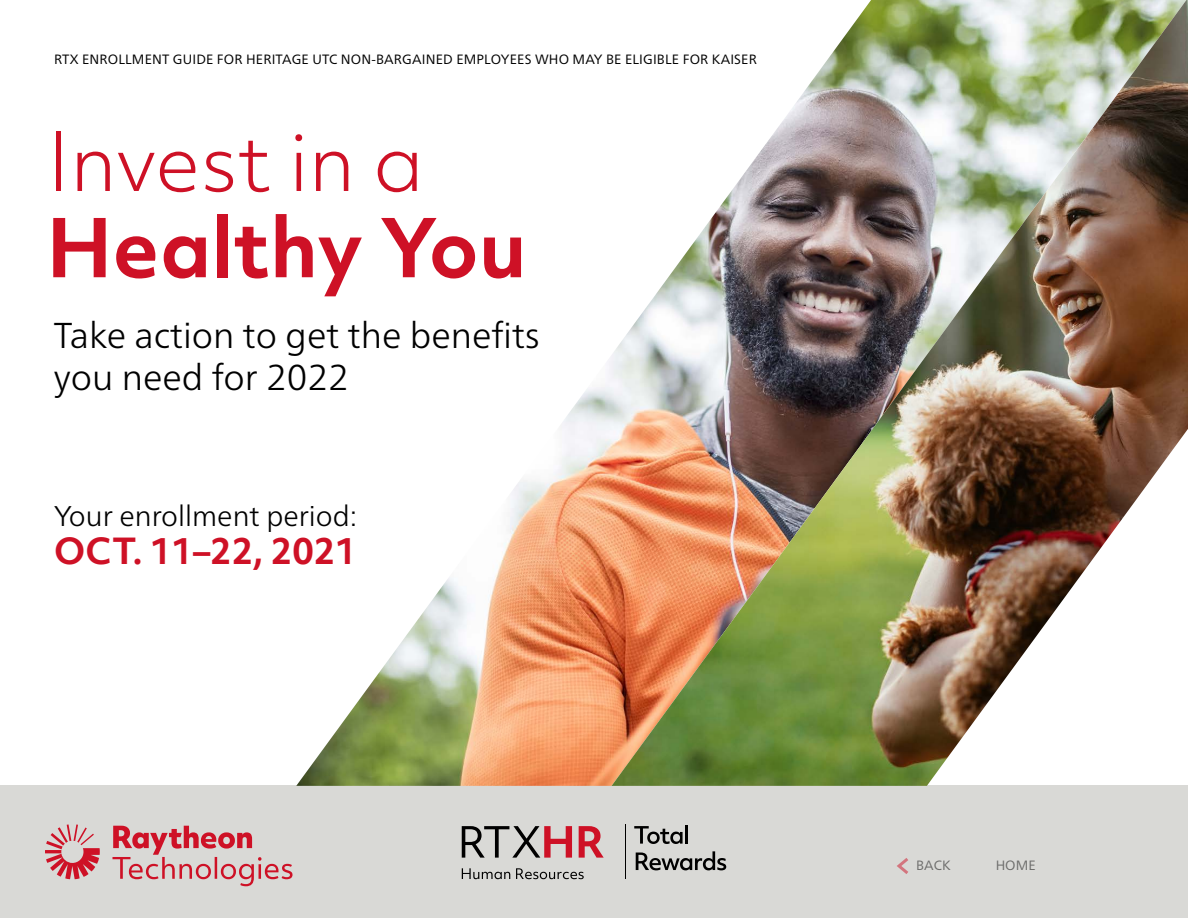
<style>
.page{position:relative;width:1188px;height:918px;background:#fff}
.page>*{position:absolute;margin:0;border:0;box-sizing:border-box;transform-origin:0 0}
.t1{font:700 78px "Objektiv Mk 2";color:#ce1126}
.t2{font:300 78px "Objektiv Mk 2";color:#ce1126}
.t3{font:300 36px/42px "Neue Frutiger World";color:#000}
.t4{font:700 34.5px "Objektiv Mk 2";color:#ce1126}
.t5{font:300 28.5px "Neue Frutiger World";color:#000}
.t6{font:13.5px "Neue Frutiger World";letter-spacing:.01em;color:#000}
</style>
<div class="page">
<div style="left:0;top:786px;width:1188px;height:132px;background:#d9d9d6"></div>
<svg style="left:45px;top:824px;width:248px;height:62px"></svg>
<svg style="left:897px;top:858px;width:11px;height:16px"></svg>
<img style="left:296px;top:355px;width:316px;height:431px">
<img style="left:612px;top:0;width:576px;height:786px">
<svg style="left:462px;top:868px;width:48px;height:11px"></svg>
<svg style="left:516px;top:868px;width:68px;height:11px"></svg>
<svg style="left:462px;top:826px;width:110px;height:32px"></svg>
<svg style="left:579px;top:826px;width:25px;height:32px"></svg>
<hr style="left:625px;top:825px;width:1px;height:54px;background:#000">
<svg style="left:634px;top:826px;width:49px;height:18px"></svg>
<hr style="left:685px;top:825px;width:3px;height:19px;background:#000">
<svg style="left:636px;top:851px;width:90px;height:19px"></svg>
<p class="t6" style="left:54px;top:49px;width:704px">RTX ENROLLMENT GUIDE FOR HERITAGE UTC NON-BARGAINED EMPLOYEES WHO MAY BE ELIGIBLE FOR KAISER</p>
<h1 class="t2" style="left:46px;top:108px;width:379px">Invest in a</h1>
<h1 class="t1" style="left:46px;top:193px;width:482px">Healthy You</h1>
<h2 class="t3" style="left:54px;top:315px;width:487px">Take action to get the benefits you need for 2022</h2>
<h3 class="t5" style="left:54px;top:494px;width:305px">Your enrollment period:</h3>
<h3 class="t4" style="left:54px;top:527px;width:304px">OCT. 11–22, 2021</h3>
<p class="t6" style="left:916px;top:855px;width:36px">BACK</p>
<p class="t6" style="left:996px;top:855px;width:42px">HOME</p>
</div>
